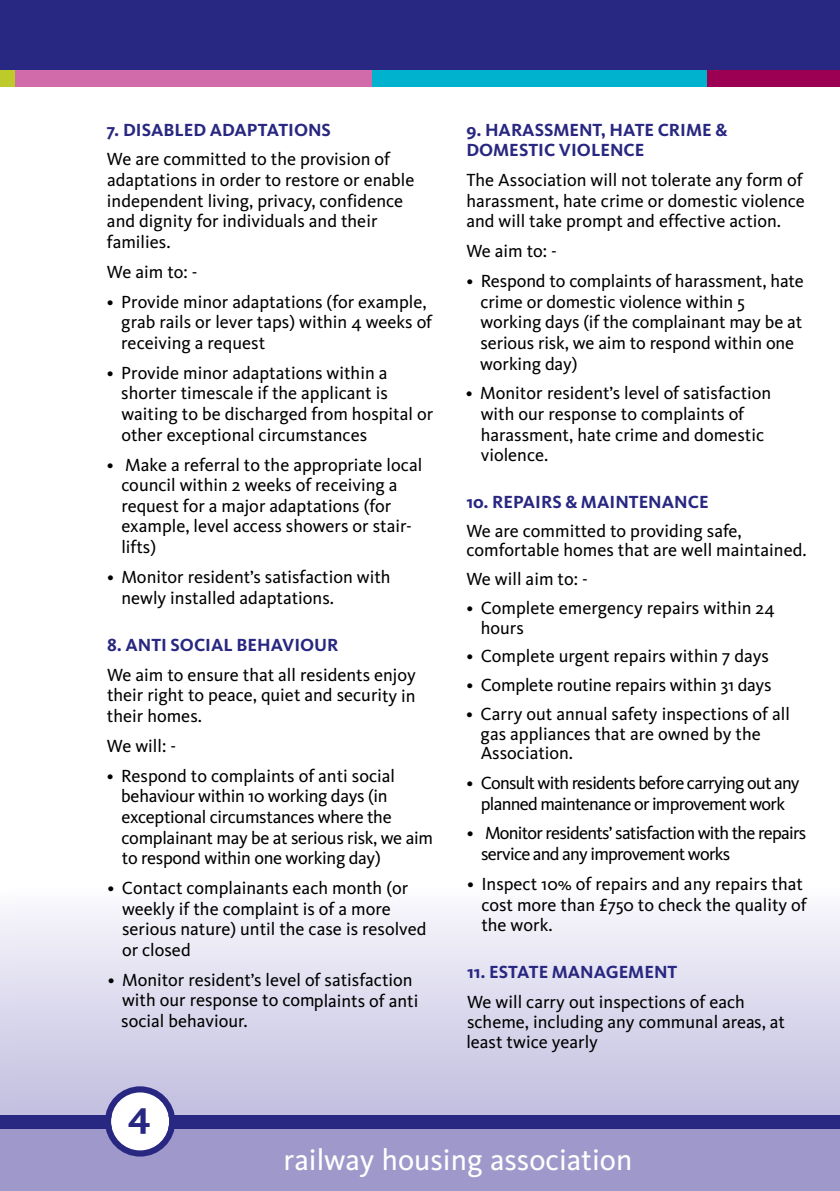
<style>
.page{position:relative;width:840px;height:1191px;background:#fff}
.page>*{position:absolute;margin:0;border:0;box-sizing:border-box;transform-origin:0 0}
.t1{font:700 38.4px "Kievit";color:#282781}
.t2{font:30.4px "Kievit";color:#fff}
.t3{font:18.2px/20.6px "Kievit";color:#000}
.t4{font:18.2px/20.6px "Kievit";letter-spacing:-.04em;color:#000;text-align:center}
.t5{font:700 18.2px/20.6px "Kievit";color:#282781}
</style>
<div class="page">
<div style="left:0;top:0;width:839px;height:78px;background:#282781"></div>
<div style="left:699px;top:70px;width:140px;height:17px;background:#9c0052"></div>
<div style="left:366px;top:70px;width:340px;height:17px;background:#00b2cd"></div>
<div style="left:15px;top:70px;width:356px;height:17px;background:#d26baa"></div>
<svg style="left:0;top:910px;width:15px;height:205px"></svg>
<div style="left:0;top:70px;width:15px;height:17px;background:#bdcb2a"></div>
<div style="left:0;top:1129px;width:38px;height:62px;background:#9f99cb"></div>
<svg style="left:15px;top:910px;width:824px;height:205px"></svg>
<div style="left:6px;top:1128px;width:833px;height:63px;background:#9f99cb"></div>
<div style="left:0;top:1115px;width:839px;height:14px;background:#282781"></div>
<svg style="left:105px;top:1086px;width:70px;height:70px"></svg>
<p class="t5" style="left:107px;top:119px;width:225px">7. DISABLED ADAPTATIONS</p>
<p class="t3" style="left:107px;top:149px;width:309px">We are committed to the provision of adaptations in order to restore or enable independent living, privacy, confidence and dignity for individuals and their families.</p>
<p class="t3" style="left:107px;top:262px;width:92px">We aim to: -</p>
<p class="t3" style="left:121px;top:291px;width:312px;text-indent:-14px">• Provide minor adaptations (for example, grab rails or lever taps) within 4 weeks of receiving a request</p>
<p class="t3" style="left:121px;top:362px;width:313px;text-indent:-14px">• Provide minor adaptations within a shorter timescale if the applicant is waiting to be discharged from hospital or other exceptional circumstances</p>
<p class="t3" style="left:121px;top:454px;width:302px;text-indent:-14px">• Make a referral to the appropriate local council within 2 weeks of receiving a request for a major adaptations (for example, level access showers or stair&shy;lifts)</p>
<p class="t3" style="left:121px;top:566px;width:270px;text-indent:-14px">• Monitor resident’s satisfaction with newly installed adaptations.</p>
<p class="t5" style="left:107px;top:634px;width:233px">8. ANTI SOCIAL BEHAVIOUR</p>
<p class="t3" style="left:107px;top:664px;width:310px;text-align:justify">We aim to ensure that all residents enjoy their right to peace, quiet and security in their homes.</p>
<p class="t3" style="left:107px;top:735px;width:71px">We will: -</p>
<p class="t3" style="left:121px;top:765px;width:313px;text-indent:-14px">• Respond to complaints of anti social behaviour within 10 working days (in exceptional circumstances where the complainant may be at serious risk, we aim to respond within one working day)</p>
<p class="t3" style="left:122px;top:878px;width:306px;text-indent:-14px">• Contact complainants each month (or weekly if the complaint is of a more serious nature) until the case is resolved or closed</p>
<p class="t3" style="left:121px;top:969px;width:298px;text-indent:-14px">• Monitor resident’s level of satisfaction with our response to complaints of anti social behaviour.</p>
<h1 class="t1" style="left:128px;top:1091px;width:25px">4</h1>
<p class="t5" style="left:466px;top:119px;width:262px">9. HARASSMENT, HATE CRIME &amp;<br>DOMESTIC VIOLENCE</p>
<p class="t3" style="left:466px;top:170px;width:340px">The Association will not tolerate any form of harassment, hate crime or domestic violence and will take prompt and effective action.</p>
<p class="t3" style="left:466px;top:241px;width:92px">We aim to: -</p>
<p class="t3" style="left:480px;top:271px;width:325px;text-indent:-14px">• Respond to complaints of harassment, hate crime or domestic violence within 5 working days (if the complainant may be at serious risk, we aim to respond within one working day)</p>
<p class="t3" style="left:480px;top:383px;width:292px;text-indent:-15px">• Monitor resident’s level of satisfaction with our response to complaints of harassment, hate crime and domestic violence.</p>
<p class="t5" style="left:466px;top:491px;width:243px">10. REPAIRS &amp; MAINTENANCE</p>
<p class="t3" style="left:466px;top:521px;width:341px;line-height:19.6px">We are committed to providing safe, comfortable homes that are well maintained.</p>
<p class="t3" style="left:466px;top:569px;width:123px">We will aim to: -</p>
<p class="t3" style="left:480px;top:598px;width:295px;line-height:19.6px;text-indent:-14px">• Complete emergency repairs within 24 hours</p>
<p class="t3" style="left:466px;top:646px;width:304px">• Complete urgent repairs within 7 days</p>
<p class="t3" style="left:466px;top:675px;width:306px">• Complete routine repairs within 31 days</p>
<p class="t3" style="left:480px;top:704px;width:311px;line-height:19.6px;text-indent:-14px">• Carry out annual safety inspections of all gas appliances that are owned by the<br>Association.</p>
<p class="t4" style="left:466px;top:773px;width:335px">• Consult with residents before carrying out any planned maintenance or improvement work</p>
<p class="t4" style="left:481px;top:823px;width:326px;text-align:left;text-indent:-15px">• Monitor residents’ satisfaction with the repairs service and any improvement works</p>
<p class="t3" style="left:481px;top:873px;width:327px;text-indent:-14px">• Inspect 10% of repairs and any repairs that cost more than £750 to check the quality of the work.</p>
<p class="t5" style="left:467px;top:962px;width:212px">11. ESTATE MANAGEMENT</p>
<p class="t3" style="left:466px;top:991px;width:320px">We will carry out inspections of each scheme, including any communal areas, at least twice yearly</p>
<h2 class="t2" style="left:283px;top:1142px;width:350px">railway housing association</h2>
</div>
